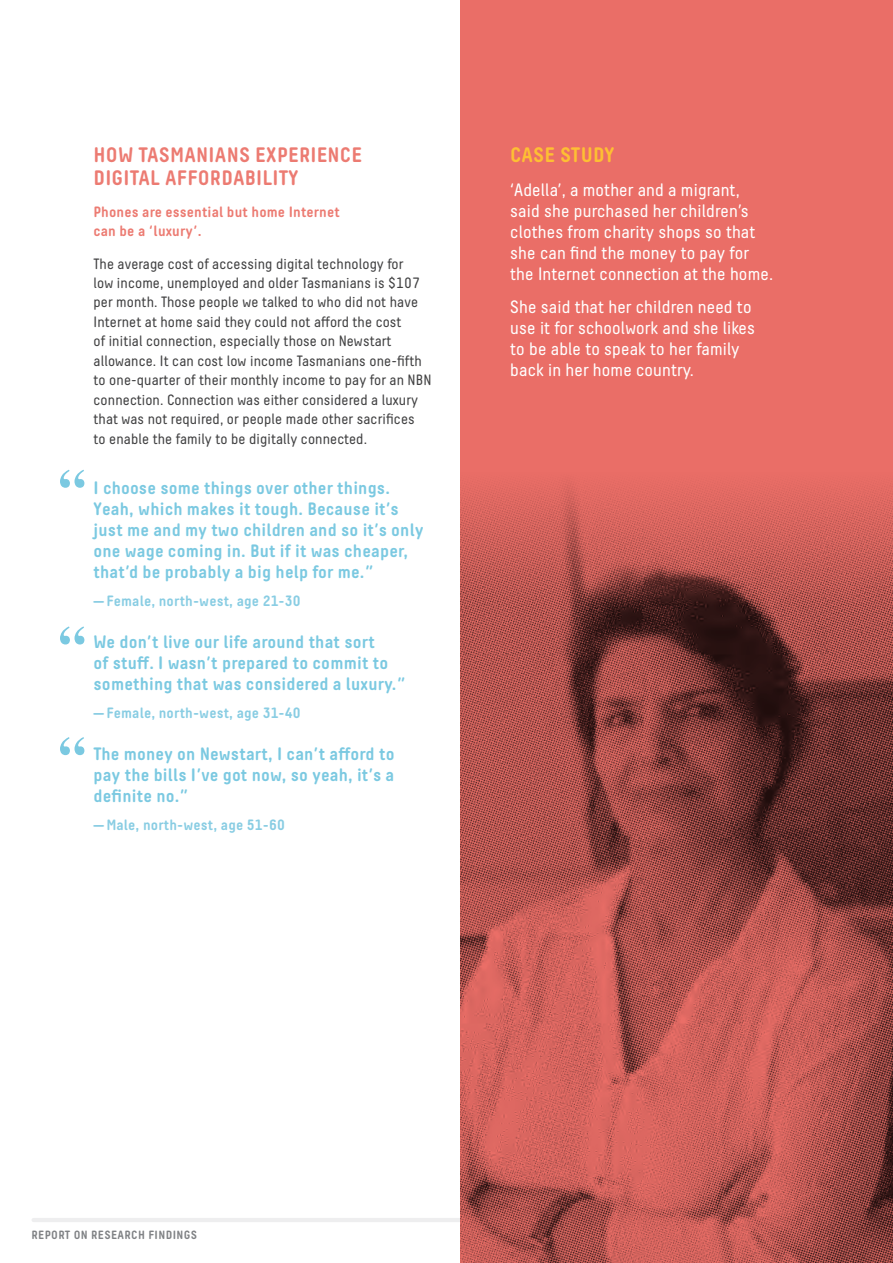
<style>
.page{position:relative;width:893px;height:1263px;background:#fff}
.page>*{position:absolute;margin:0;border:0;box-sizing:border-box;transform-origin:0 0}
.t1{font:700 53.85px "Times";color:#7bc9e1}
.t2{font:700 20.85px/22.4px "Decima Round A";letter-spacing:.01em;color:#ec7b72}
.CASE_STUDY_HEADING{font:700 20.85px "Decima Round A";color:#febf33}
.PULLOUT_WITHIN_TEXT{font:700 18px/21px "Decima Round A";letter-spacing:.01em;color:#7bc9e1}
.CASE_STUDY_BODY{font:18px/21px "Decima Round A";letter-spacing:.01em;color:#fff}
.BODY{font:15px/19.5px "Decima Round A";letter-spacing:.01em;color:#414142}
.QUOTE_CREDIT{font:700 15px "Decima Round A";letter-spacing:.01em;color:#89cde3}
.BODY_INTRO{font:700 15px/19.5px "Decima Round A";letter-spacing:.01em;color:#ec7b72}
.t3{font:700 12px "Decima Round A";letter-spacing:.03em;color:#808285}
</style>
<div class="page">
<hr style="left:34px;top:1218px;width:825px;height:4px;background:#eeeeef">
<div style="left:461px;top:0;width:432px;height:1263px;background:#ea6e67"></div>
<img style="left:461px;top:480px;width:432px;height:783px">
<p class="t1" style="left:58px;top:437px;width:28px">“</p>
<p class="t1" style="left:58px;top:594px;width:28px">“</p>
<p class="t1" style="left:58px;top:704px;width:28px">“</p>
<h2 class="t2" style="left:94px;top:144px;width:270px">HOW TASMANIANS EXPERIENCE<br>DIGITAL AFFORDABILITY</h2>
<p class="BODY_INTRO" style="left:94px;top:202px;width:248px">Phones are essential but home Internet can be a ‘luxury’.</p>
<p class="BODY" style="left:94px;top:254px;width:340px">The average cost of accessing digital technology for<br>low income, unemployed and older Tasmanians is $107 per month. Those people we talked to who did not have Internet at home said they could not afford the cost<br>of initial connection, especially those on Newstart allowance. It can cost low income Tasmanians one-fifth to one-quarter of their monthly income to pay for an NBN connection. Connection was either considered a luxury that was not required, or people made other sacrifices<br>to enable the family to be digitally connected.</p>
<p class="PULLOUT_WITHIN_TEXT" style="left:94px;top:477px;width:331px">I choose some things over other things.<br>Yeah, which makes it tough. Because it’s just me and my two children and so it’s only one wage coming in. But if it was cheaper, that’d be probably a big help for me.”</p>
<p class="QUOTE_CREDIT" style="left:94px;top:592px;width:209px">— Female, north-west, age 21-30</p>
<p class="PULLOUT_WITHIN_TEXT" style="left:94px;top:631px;width:314px">We don’t live our life around that sort<br>of stuff. I wasn’t prepared to commit to something that was considered a luxury.”</p>
<p class="QUOTE_CREDIT" style="left:94px;top:704px;width:209px">— Female, north-west, age 31-40</p>
<p class="PULLOUT_WITHIN_TEXT" style="left:94px;top:743px;width:302px;text-align:justify">The money on Newstart, I can’t afford to pay the bills I’ve got now, so yeah, it’s a definite no.”</p>
<p class="QUOTE_CREDIT" style="left:94px;top:815px;width:193px">— Male, north-west, age 51-60</p>
<p class="CASE_STUDY_HEADING" style="left:510px;top:143px;width:106px">CASE STUDY</p>
<p class="CASE_STUDY_BODY" style="left:510px;top:179px;width:264px">‘Adella’, a mother and a migrant, said she purchased her children’s clothes from charity shops so that she can find the money to pay for the Internet connection at the home.</p>
<p class="CASE_STUDY_BODY" style="left:510px;top:297px;width:246px">She said that her children need to use it for schoolwork and she likes to be able to speak to her family back in her home country.</p>
<p class="t3" style="left:31px;top:1228px;width:167px">REPORT ON RESEARCH FINDINGS</p>
</div>
